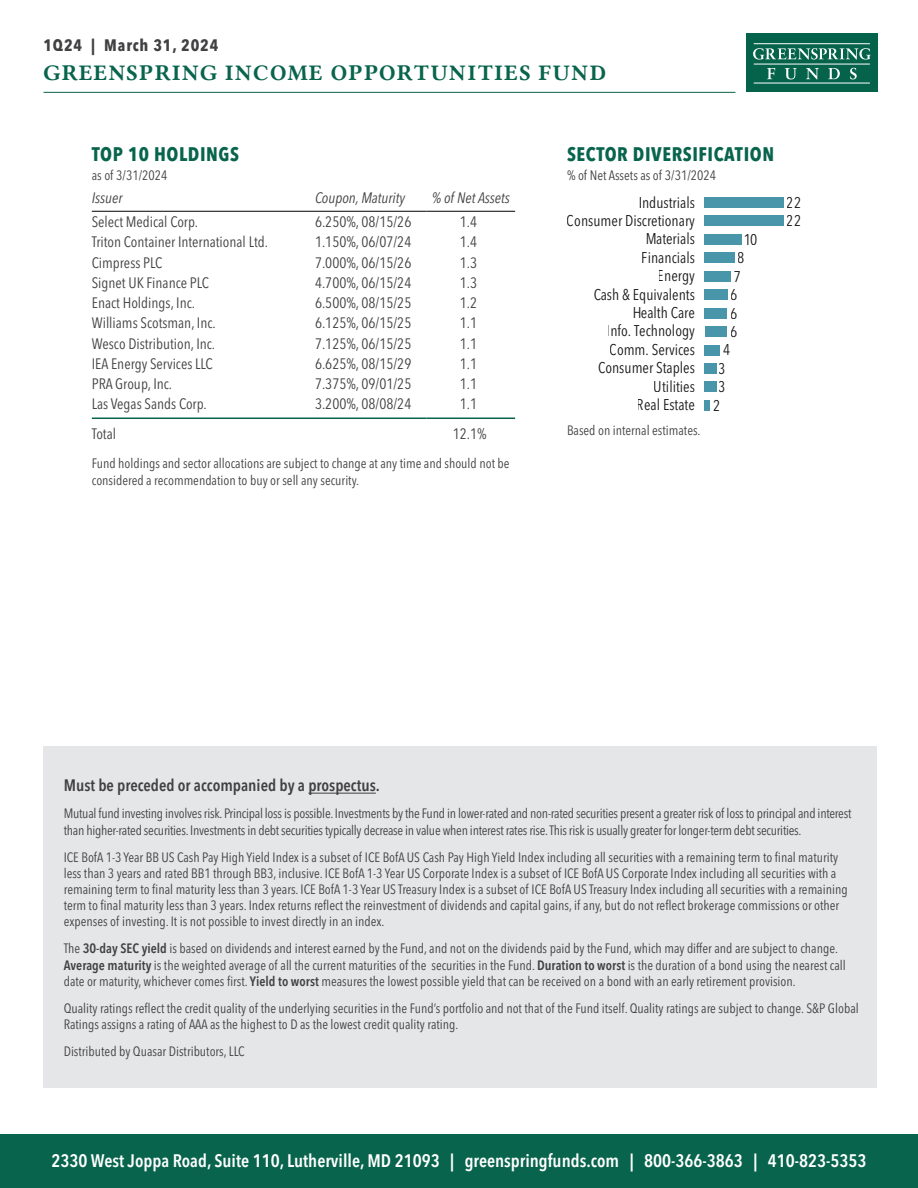
<style>
.page{position:relative;width:918px;height:1188px;background:#fff}
.page>*{position:absolute;margin:0;border:0;box-sizing:border-box;transform-origin:0 0}
.t1{font:22.5px "Lin Libertine B";letter-spacing:.055em;color:#08644c}
.t2{font:700 condensed 19.5px "Avenir Next LT Pro";letter-spacing:.03em;color:#08644c}
.t3{font:600 condensed 18px "Avenir Next LT Pro";color:#fff}
.t4{font:600 condensed 16.5px "Avenir Next LT Pro";color:#414042}
.t5{font:700 condensed 16.5px "Avenir Next LT Pro";letter-spacing:.05em;color:#414042}
.t6{font:condensed 15.45px/18.5px "Avenir Next LT Pro";color:#000;text-align:center}
.t7{font:condensed 15px "Avenir Next LT Pro";color:#414042}
.t8{font:italic condensed 15px "Avenir Next LT Pro";color:#414042}
.t9{font:condensed 13.5px/16.2px "Avenir Next LT Pro";color:#414042}
.t10{font:condensed 13.5px/16.2px "Avenir Next LT Pro";letter-spacing:-.02em;color:#414042}
.s1{font-weight:600}
</style>
<div class="page">
<div style="left:44px;top:746px;width:834px;height:342px;background:#e5e6e7"></div>
<div style="left:746px;top:34px;width:132px;height:58px;background:#05634b"></div>
<svg style="left:753px;top:48px;width:118px;height:12px"></svg>
<hr style="left:754px;top:43px;width:116px;height:1px;background:#fff">
<hr style="left:754px;top:64px;width:116px;height:1px;background:#fff">
<hr style="left:754px;top:83px;width:116px;height:1px;background:#fff">
<svg style="left:767px;top:68px;width:8px;height:11px"></svg>
<svg style="left:785px;top:68px;width:12px;height:11px"></svg>
<svg style="left:806px;top:68px;width:13px;height:11px"></svg>
<svg style="left:828px;top:68px;width:12px;height:11px"></svg>
<svg style="left:850px;top:68px;width:7px;height:11px"></svg>
<hr style="left:308px;top:793px;width:68px;height:1px;background:#414042">
<div style="left:0;top:1134px;width:918px;height:54px;background:#08644c"></div>
<hr style="left:44px;top:92px;width:691px;height:1px;background:#08644c">
<hr style="left:92px;top:418px;width:223px;height:1px;background:#08644c">
<hr style="left:315px;top:418px;width:111px;height:1px;background:#08644c">
<hr style="left:426px;top:418px;width:89px;height:1px;background:#08644c">
<hr style="left:92px;top:211px;width:223px;height:1px;background:#000">
<hr style="left:315px;top:211px;width:111px;height:1px;background:#000">
<hr style="left:426px;top:211px;width:89px;height:1px;background:#000">
<div style="left:705px;top:197px;width:79px;height:11px;background:#4995aa"></div>
<div style="left:705px;top:216px;width:79px;height:10px;background:#4995aa"></div>
<div style="left:705px;top:234px;width:37px;height:11px;background:#4995aa"></div>
<div style="left:705px;top:252px;width:30px;height:11px;background:#4995aa"></div>
<div style="left:705px;top:271px;width:26px;height:11px;background:#4995aa"></div>
<div style="left:705px;top:289px;width:23px;height:11px;background:#4995aa"></div>
<div style="left:705px;top:308px;width:22px;height:11px;background:#4995aa"></div>
<div style="left:705px;top:326px;width:22px;height:11px;background:#4995aa"></div>
<div style="left:705px;top:345px;width:15px;height:10px;background:#4995aa"></div>
<div style="left:705px;top:363px;width:12px;height:11px;background:#4995aa"></div>
<div style="left:705px;top:382px;width:12px;height:10px;background:#4995aa"></div>
<div style="left:705px;top:400px;width:5px;height:11px;background:#4995aa"></div>
<p class="t5" style="left:44px;top:36px;width:176px">1Q24 | March 31, 2024</p>
<h1 class="t1" style="left:44px;top:57px;width:564px">GREENSPRING INCOME OPPORTUNITIES FUND</h1>
<h2 class="t2" style="left:92px;top:142px;width:149px">TOP 10 HOLDINGS</h2>
<p class="t9" style="left:92px;top:167px;width:77px">as of 3/31/2024</p>
<p class="t8" style="left:92px;top:189px;width:32px">Issuer</p>
<p class="t8" style="left:315px;top:189px;width:92px">Coupon, Maturity</p>
<p class="t8" style="left:432px;top:189px;width:80px">% of Net Assets</p>
<p class="t7" style="left:92px;top:213px;width:108px">Select Medical Corp.</p>
<p class="t7" style="left:315px;top:213px;width:98px">6.250%, 08/15/26</p>
<p class="t7" style="left:460px;top:213px;width:19px">1.4</p>
<p class="t7" style="left:92px;top:233px;width:178px">Triton Container International Ltd.</p>
<p class="t7" style="left:315px;top:233px;width:98px">1.150%, 06/07/24</p>
<p class="t7" style="left:460px;top:233px;width:19px">1.4</p>
<p class="t7" style="left:92px;top:253px;width:72px">Cimpress PLC</p>
<p class="t7" style="left:315px;top:253px;width:98px">7.000%, 06/15/26</p>
<p class="t7" style="left:460px;top:253px;width:19px">1.3</p>
<p class="t7" style="left:92px;top:274px;width:119px">Signet UK Finance PLC</p>
<p class="t7" style="left:315px;top:274px;width:98px">4.700%, 06/15/24</p>
<p class="t7" style="left:460px;top:274px;width:19px">1.3</p>
<p class="t7" style="left:92px;top:294px;width:105px">Enact Holdings, Inc.</p>
<p class="t7" style="left:315px;top:294px;width:98px">6.500%, 08/15/25</p>
<p class="t7" style="left:460px;top:294px;width:19px">1.2</p>
<p class="t7" style="left:92px;top:314px;width:125px">Williams Scotsman, Inc.</p>
<p class="t7" style="left:315px;top:314px;width:98px">6.125%, 06/15/25</p>
<p class="t7" style="left:460px;top:314px;width:19px">1.1</p>
<p class="t7" style="left:92px;top:334px;width:125px">Wesco Distribution, Inc.</p>
<p class="t7" style="left:315px;top:334px;width:98px">7.125%, 06/15/25</p>
<p class="t7" style="left:460px;top:334px;width:19px">1.1</p>
<p class="t7" style="left:92px;top:355px;width:122px">IEA Energy Services LLC</p>
<p class="t7" style="left:315px;top:355px;width:98px">6.625%, 08/15/29</p>
<p class="t7" style="left:460px;top:355px;width:19px">1.1</p>
<p class="t7" style="left:92px;top:375px;width:82px">PRA Group, Inc.</p>
<p class="t7" style="left:315px;top:375px;width:98px">7.375%, 09/01/25</p>
<p class="t7" style="left:460px;top:375px;width:19px">1.1</p>
<p class="t7" style="left:92px;top:395px;width:117px">Las Vegas Sands Corp.</p>
<p class="t7" style="left:315px;top:395px;width:98px">3.200%, 08/08/24</p>
<p class="t7" style="left:460px;top:395px;width:19px">1.1</p>
<p class="t7" style="left:92px;top:425px;width:26px">Total</p>
<p class="t7" style="left:453px;top:425px;width:35px">12.1%</p>
<p class="t9" style="left:92px;top:456px;width:419px">Fund holdings and sector allocations are subject to change at any time and should not be considered a recommendation to buy or sell any security.</p>
<h2 class="t2" style="left:567px;top:142px;width:209px">SECTOR DIVERSIFICATION</h2>
<p class="t9" style="left:567px;top:167px;width:151px">% of Net Assets as of 3/31/2024</p>
<p class="t6" style="left:639px;top:193px;width:58px">Industrials</p>
<p class="t6" style="left:645px;top:230px;width:51px">Materials</p>
<p class="t6" style="left:743px;top:230px;width:16px">10</p>
<p class="t6" style="left:787px;top:193px;width:16px">22</p>
<p class="t6" style="left:567px;top:211px;width:129px">Consumer Discretionary</p>
<p class="t6" style="left:787px;top:212px;width:16px">22</p>
<p class="t6" style="left:642px;top:248px;width:55px">Financials</p>
<p class="t6" style="left:738px;top:248px;width:9px">8</p>
<p class="t6" style="left:658px;top:267px;width:39px">Energy</p>
<p class="t6" style="left:734px;top:267px;width:9px">7</p>
<p class="t6" style="left:593px;top:285px;width:103px">Cash &amp; Equivalents</p>
<p class="t6" style="left:731px;top:285px;width:9px">6</p>
<p class="t6" style="left:632px;top:303px;width:64px">Health Care</p>
<p class="t6" style="left:610px;top:340px;width:87px">Comm. Services</p>
<p class="t6" style="left:731px;top:304px;width:9px">6</p>
<p class="t6" style="left:607px;top:322px;width:90px">Info. Technology</p>
<p class="t6" style="left:654px;top:377px;width:43px">Utilities</p>
<p class="t6" style="left:713px;top:378px;width:14px">3<br>2</p>
<p class="t6" style="left:731px;top:322px;width:9px">6</p>
<p class="t6" style="left:723px;top:341px;width:9px">4</p>
<p class="t6" style="left:598px;top:359px;width:98px">Consumer Staples</p>
<p class="t6" style="left:719px;top:359px;width:9px">3</p>
<p class="t6" style="left:637px;top:395px;width:60px">Real Estate</p>
<p class="t9" style="left:567px;top:422px;width:135px">Based on internal estimates.</p>
<p class="t4" style="left:64px;top:776px;width:318px">Must be preceded or accompanied by a prospectus.</p>
<p class="t10" style="left:64px;top:806px;width:789px">Mutual fund investing involves risk. Principal loss is possible. Investments by the Fund in lower-rated and non-rated securities present a greater risk of loss to principal and interest than higher-rated securities. Investments in debt securities typically decrease in value when interest rates rise. This risk is usually greater for longer-term debt securities.</p>
<p class="t9" style="left:64px;top:849px;width:785px">ICE BofA 1-3 Year BB US Cash Pay High Yield Index is a subset of ICE BofA US Cash Pay High Yield Index including all securities with a remaining term to final maturity less than 3 years and rated BB1 through BB3, inclusive. ICE BofA 1-3 Year US Corporate Index is a subset of ICE BofA US Corporate Index including all securities with a remaining term to final maturity less than 3 years. ICE BofA 1-3 Year US Treasury Index is a subset of ICE BofA US Treasury Index including all securities with a remaining term to final maturity less than 3 years. Index returns reflect the reinvestment of dividends and capital gains, if any, but do not reflect brokerage commissions or other expenses of investing. It is not possible to invest directly in an index.</p>
<p class="t9" style="left:64px;top:941px;width:784px">The <span class="s1">30-day SEC yield</span> is based on dividends and interest earned by the Fund, and not on the dividends paid by the Fund, which may differ and are subject to change.<br><span class="s1">Average maturity</span> is the weighted average of all the current maturities of the securities in the Fund. <span class="s1">Duration to worst</span> is the duration of a bond using the nearest call date or maturity, whichever comes first. <span class="s1">Yield to worst</span> measures the lowest possible yield that can be received on a bond with an early retirement provision.</p>
<p class="t9" style="left:64px;top:1000px;width:797px">Quality ratings reflect the credit quality of the underlying securities in the Fund’s portfolio and not that of the Fund itself. Quality ratings are subject to change. S&amp;P Global<br>Ratings assigns a rating of AAA as the highest to D as the lowest credit quality rating.</p>
<p class="t9" style="left:64px;top:1043px;width:182px">Distributed by Quasar Distributors, LLC</p>
<h3 class="t3" style="left:52px;top:1150px;width:816px">2330 West Joppa Road, Suite 110, Lutherville, MD 21093 | greenspringfunds.com | 800-366-3863 | 410-823-5353</h3>
</div>
